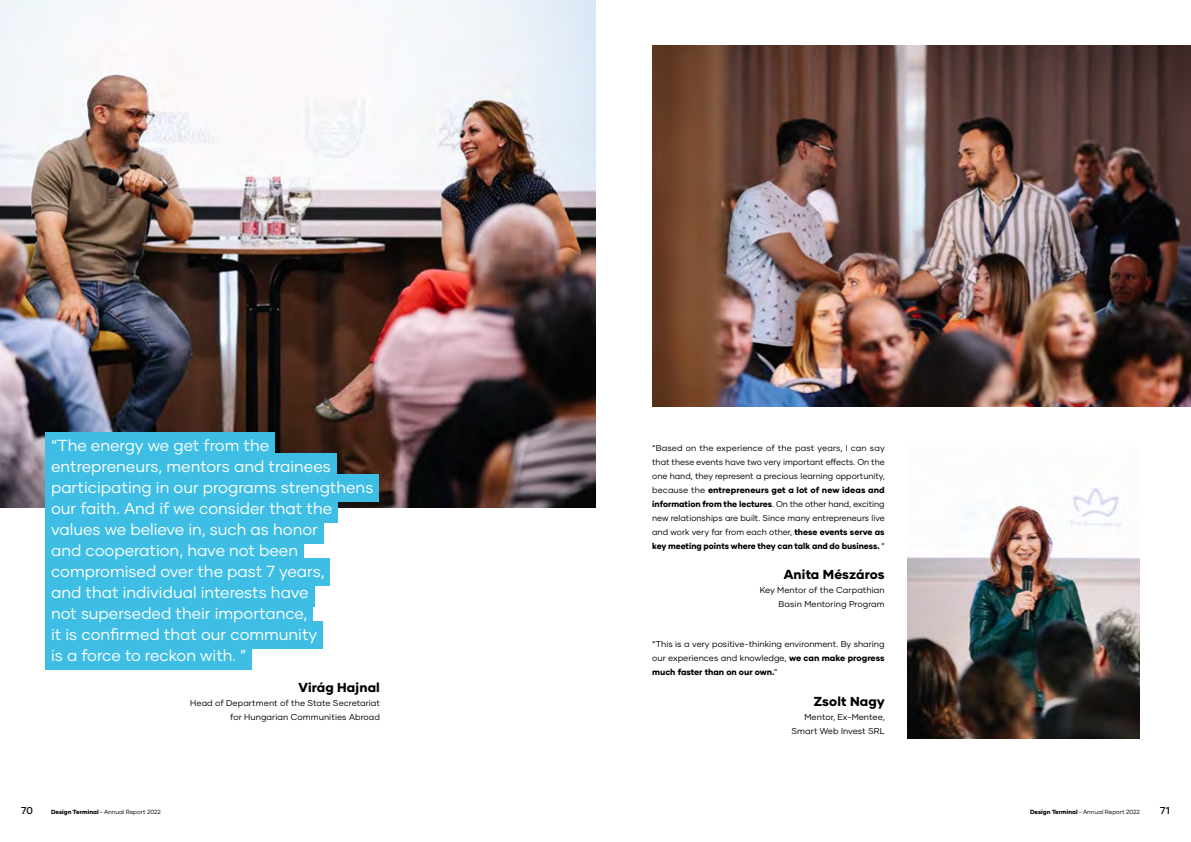
<style>
.page{position:relative;width:1191px;height:842px;background:#fff}
.page>*{position:absolute;margin:0;border:0;box-sizing:border-box;transform-origin:0 0}
.t1{font:16px/21px "Gilmer";color:#fff}
.t2{font:800 13px "Gilmer";letter-spacing:.01em;color:#000}
.t3{font:500 10px "Gilmer";color:#000}
.t4{font:8.5px/14px "Gilmer";letter-spacing:.005em;color:#000;text-align:right}
.t5{font:6px "Gilmer";color:#000}
.s1{font-weight:800}
</style>
<div class="page">
<img style="left:907px;top:487px;width:233px;height:251px">
<img style="left:0;top:0;width:595px;height:507px">
<img style="left:652px;top:45px;width:539px;height:361px">
<div style="left:45px;top:433px;width:230px;height:27px;background:#3ebee5"></div>
<div style="left:45px;top:454px;width:292px;height:27px;background:#3ebee5"></div>
<div style="left:45px;top:475px;width:334px;height:27px;background:#3ebee5"></div>
<div style="left:45px;top:496px;width:293px;height:27px;background:#3ebee5"></div>
<div style="left:45px;top:517px;width:278px;height:27px;background:#3ebee5"></div>
<div style="left:45px;top:538px;width:259px;height:27px;background:#3ebee5"></div>
<div style="left:45px;top:559px;width:285px;height:27px;background:#3ebee5"></div>
<div style="left:45px;top:580px;width:269px;height:27px;background:#3ebee5"></div>
<div style="left:45px;top:601px;width:268px;height:27px;background:#3ebee5"></div>
<div style="left:45px;top:622px;width:278px;height:27px;background:#3ebee5"></div>
<div style="left:45px;top:643px;width:207px;height:27px;background:#3ebee5"></div>
<p class="t1" style="left:51px;top:435px;width:324px">“The energy we get from the entrepreneurs, mentors and trainees participating in our programs strengthens our faith. And if we consider that the values we believe in, such as honor<br>and cooperation, have not been compromised over the past 7 years,<br>and that individual interests have<br>not superseded their importance,<br>it is confirmed that our community<br>is a force to reckon with. ”</p>
<h2 class="t2" style="left:298px;top:679px;width:83px">Virág Hajnal</h2>
<p class="t4" style="left:190px;top:696px;width:191px">Head of Department of the State Secretariat for Hungarian Communities Abroad</p>
<p class="t4" style="left:652px;top:441px;width:234px;text-align:justify">“Based on the experience of the past years, I can say that these events have two very important effects. On the one hand, they represent a precious learning opportunity, because the <span class="s1">entrepreneurs get a lot of new ideas and information from the lectures</span>. On the other hand, exciting new relationships are built. Since many entrepreneurs live and work very far from each other, <span class="s1">these events serve as key meeting points where they can talk and do business.</span> ”</p>
<h2 class="t2" style="left:783px;top:566px;width:102px">Anita Mészáros</h2>
<p class="t4" style="left:759px;top:583px;width:127px">Key Mentor of the Carpathian<br>Basin Mentoring Program</p>
<p class="t4" style="left:652px;top:637px;width:234px;text-align:justify">“This is a very positive-thinking environment. By sharing our experiences and knowledge, <span class="s1">we can make progress much faster than on our own.</span>”</p>
<h2 class="t2" style="left:813px;top:694px;width:72px">Zsolt Nagy</h2>
<p class="t4" style="left:791px;top:710px;width:95px">Mentor, Ex-Mentee,<br>Smart Web Invest SRL</p>
<p class="t3" style="left:21px;top:804px;width:13px">70</p>
<p class="t5" style="left:51px;top:808px;width:111px"><span class="s1">Design Terminal</span>–Annual Report 2022</p>
<p class="t5" style="left:1030px;top:808px;width:111px"><span class="s1">Design Terminal</span>–Annual Report 2022</p>
<p class="t3" style="left:1160px;top:804px;width:11px">71</p>
</div>
